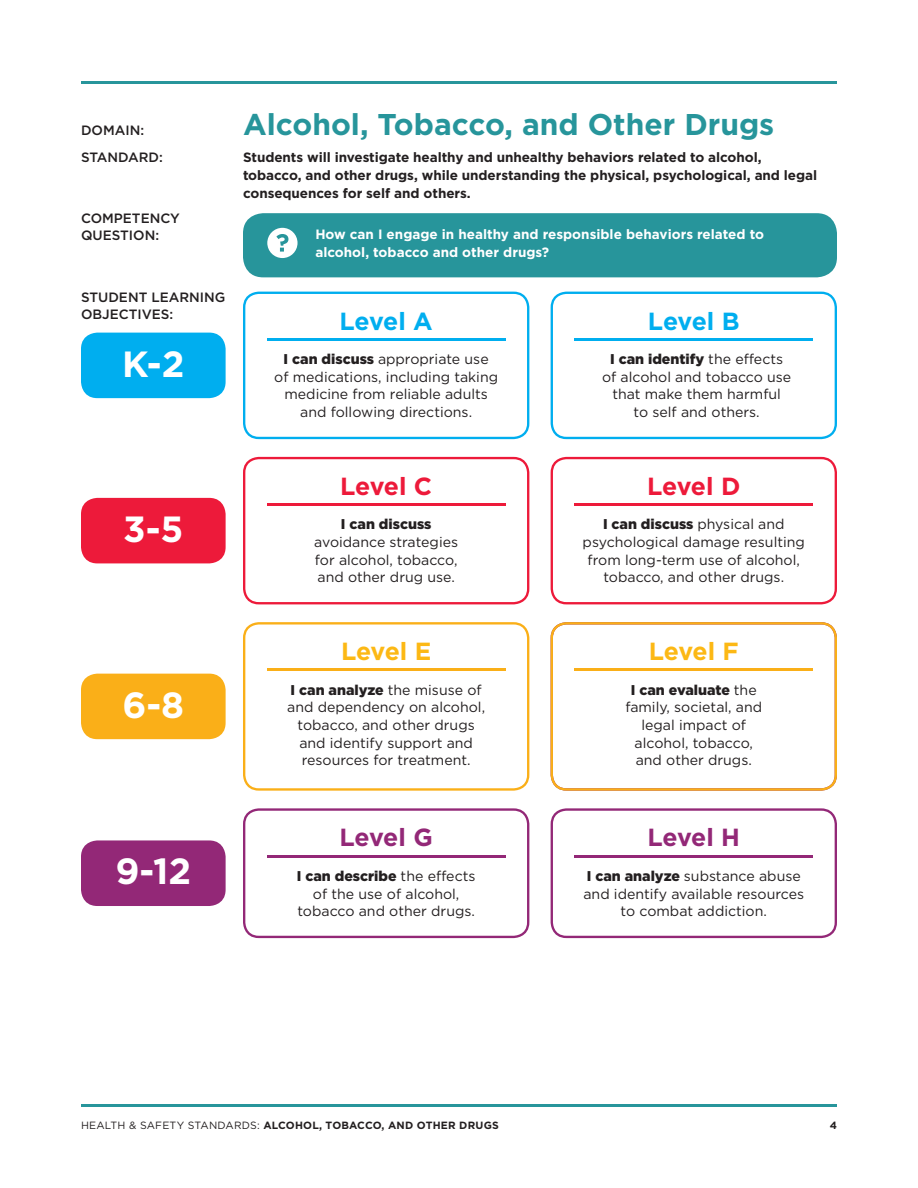
<style>
.page{position:relative;width:918px;height:1188px;background:#fff}
.page>*{position:absolute;margin:0;border:0;box-sizing:border-box;transform-origin:0 0}
.t1{font:700 36.45px "Gotham";color:#fff}
.t2{font:700 30px "Gotham";color:#27959b}
.t3{font:700 24.75px "Gotham";letter-spacing:-.015em;color:#00aeef}
.t4{font:700 24.75px "Gotham";letter-spacing:-.02em;color:#ed1a3a}
.t5{font:700 24.75px "Gotham";letter-spacing:-.015em;color:#fcb814}
.t6{font:700 24.75px "Gotham";letter-spacing:-.015em;color:#932877}
.t7{font:14.1px/17.7px "Gotham";color:#231f20;text-align:center}
.t8{font:700 13.5px/18px "Gotham";letter-spacing:-.005em;color:#231f20}
.t9{font:700 13.5px/18px "Gotham";color:#fff}
.t10{font:500 13.5px "Gotham";color:#231f20}
.t11{font:700 10.5px "Gotham";letter-spacing:.02em;color:#231f20}
.s1{font-weight:900}
.s2{font-weight:400}
</style>
<div class="page">
<hr style="left:81px;top:81px;width:756px;height:3px;background:#27959b">
<hr style="left:81px;top:1104px;width:756px;height:3px;background:#27959b">
<hr style="left:267px;top:338px;width:238px;height:3px;background:#00aeef">
<hr style="left:575px;top:338px;width:238px;height:3px;background:#00aeef">
<div style="left:551px;top:292px;width:286px;height:147px;border:2px solid #00aeef;border-radius:15px"></div>
<div style="left:243px;top:292px;width:286px;height:147px;border:2px solid #00aeef;border-radius:15px"></div>
<hr style="left:267px;top:504px;width:238px;height:2px;background:#ed1a3a">
<hr style="left:575px;top:504px;width:238px;height:2px;background:#ed1a3a">
<div style="left:551px;top:457px;width:286px;height:147px;border:2px solid #ed1a3a;border-radius:15px"></div>
<div style="left:243px;top:457px;width:286px;height:147px;border:2px solid #ed1a3a;border-radius:15px"></div>
<hr style="left:267px;top:669px;width:238px;height:2px;background:#faaf18">
<hr style="left:575px;top:669px;width:238px;height:2px;background:#faaf18">
<div style="left:551px;top:622px;width:286px;height:169px;border:2px solid #faaf18;border-radius:15px"></div>
<div style="left:243px;top:622px;width:286px;height:169px;border:2px solid #faaf18;border-radius:15px"></div>
<hr style="left:267px;top:855px;width:238px;height:2px;background:#932877">
<hr style="left:575px;top:855px;width:238px;height:2px;background:#932877">
<div style="left:551px;top:808px;width:286px;height:130px;border:2px solid #932877;border-radius:15px"></div>
<div style="left:243px;top:808px;width:286px;height:130px;border:2px solid #932877;border-radius:15px"></div>
<div style="left:243px;top:213px;width:594px;height:64px;background:#27959b;border-radius:20px"></div>
<svg style="left:267px;top:228px;width:31px;height:30px"></svg>
<div style="left:81px;top:333px;width:145px;height:65px;background:#00aeef;border-radius:16px"></div>
<div style="left:81px;top:498px;width:145px;height:65px;background:#ed1a3a;border-radius:16px"></div>
<div style="left:81px;top:674px;width:145px;height:65px;background:#faaf18;border-radius:16px"></div>
<div style="left:81px;top:840px;width:145px;height:66px;background:#932877;border-radius:16px"></div>
<p class="t10" style="left:81px;top:121px;width:65px">DOMAIN:</p>
<p class="t2" style="left:243px;top:104px;width:533px">Alcohol, Tobacco, and Other Drugs</p>
<p class="t10" style="left:81px;top:148px;width:83px">STANDARD:</p>
<p class="t8" style="left:243px;top:148px;width:576px">Students will investigate healthy and unhealthy behaviors related to alcohol, tobacco, and other drugs, while understanding the physical, psychological, and legal consequences for self and others.</p>
<p class="t10" style="left:81px;top:210px;width:100px">COMPETENCY</p>
<p class="t10" style="left:81px;top:226px;width:80px">QUESTION:</p>
<p class="t9" style="left:315px;top:225px;width:450px">How can I engage in healthy and responsible behaviors related to alcohol, tobacco and other drugs?</p>
<p class="t10" style="left:81px;top:289px;width:146px">STUDENT LEARNING</p>
<p class="t10" style="left:81px;top:305px;width:94px">OBJECTIVES:</p>
<p class="t1" style="left:122px;top:340px;width:64px">K-2</p>
<p class="t1" style="left:123px;top:505px;width:62px">3-5</p>
<p class="t1" style="left:122px;top:681px;width:63px">6-8</p>
<p class="t1" style="left:115px;top:847px;width:77px">9-12</p>
<p class="t3" style="left:340px;top:304px;width:95px">Level A</p>
<p class="t3" style="left:648px;top:304px;width:93px">Level B</p>
<p class="t7" style="left:274px;top:350px;width:225px"><span class="s1">I can discuss</span> appropriate use<br>of medications, including taking medicine from reliable adults and following directions.</p>
<p class="t7" style="left:602px;top:350px;width:191px"><span class="s1">I can identify</span> the effects of alcohol and tobacco use that make them harmful<br>to self and others.</p>
<p class="t4" style="left:340px;top:470px;width:94px">Level C</p>
<p class="t4" style="left:647px;top:470px;width:95px">Level D</p>
<p class="t7" style="left:314px;top:515px;width:145px"><span class="s1">I can discuss </span>avoidance strategies for alcohol, tobacco, and other drug use.</p>
<p class="t7" style="left:583px;top:515px;width:224px"><span class="s1">I can discuss</span> physical and psychological damage resulting from long-term use of alcohol, tobacco, and other drugs.</p>
<p class="t5" style="left:341px;top:635px;width:92px">Level E</p>
<p class="t5" style="left:649px;top:635px;width:92px">Level F</p>
<p class="t7" style="left:287px;top:681px;width:199px"><span class="s1">I can analyze</span> the misuse of and dependency on alcohol, tobacco, and other drugs and identify support and resources for treatment.</p>
<p class="t7" style="left:625px;top:681px;width:138px"><span class="s1">I can evaluate</span> the family, societal, and legal impact of alcohol, tobacco, and other drugs.</p>
<p class="t6" style="left:340px;top:821px;width:95px">Level G</p>
<p class="t6" style="left:647px;top:821px;width:94px">Level H</p>
<p class="t7" style="left:297px;top:867px;width:180px"><span class="s1">I can describe</span> the effects of the use of alcohol, tobacco and other drugs.</p>
<p class="t7" style="left:583px;top:867px;width:222px"><span class="s1">I can analyze</span> substance abuse and identify available resources to combat addiction.</p>
<p class="t11" style="left:81px;top:1118px;width:419px"><span class="s2">HEALTH &amp; SAFETY STANDARDS:</span> ALCOHOL, TOBACCO, AND OTHER DRUGS</p>
<p class="t11" style="left:830px;top:1118px;width:9px">4</p>
</div>
